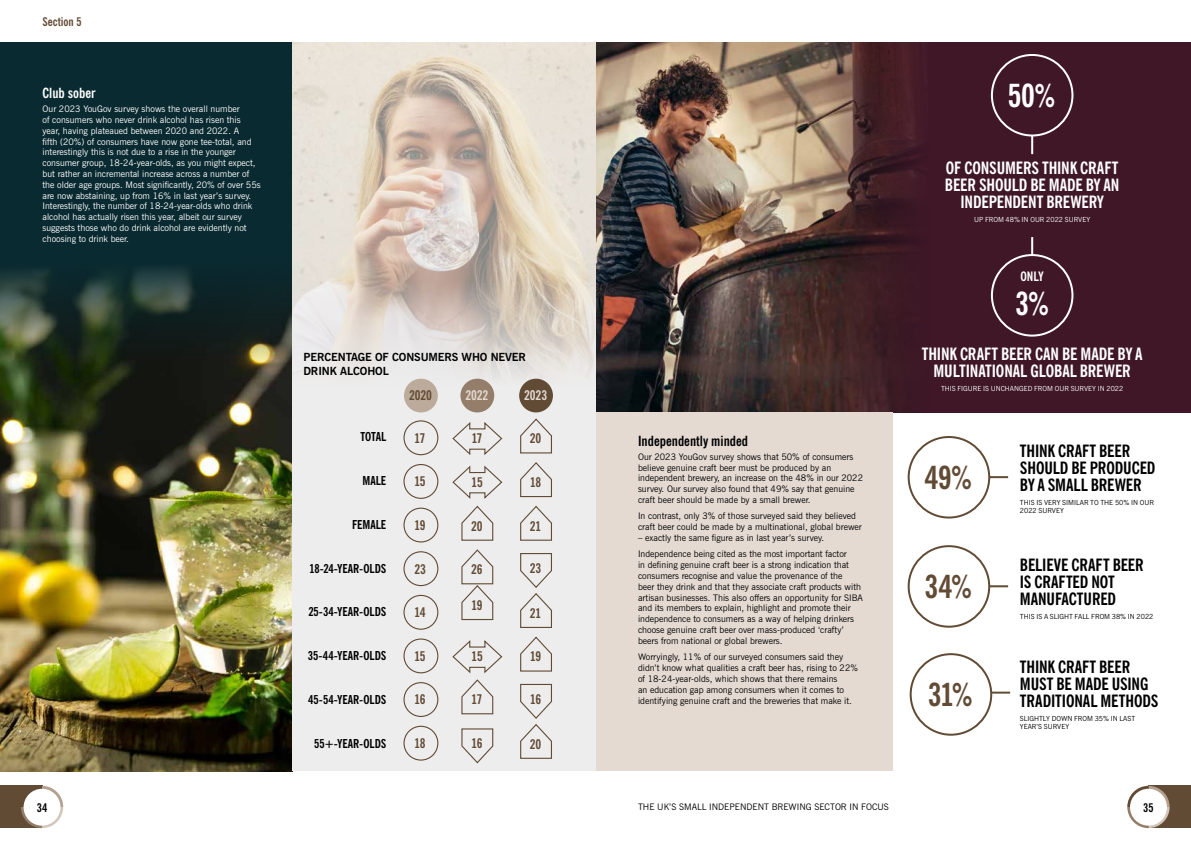
<style>
.page{position:relative;width:1191px;height:842px;background:#fff}
.page>*{position:absolute;margin:0;border:0;box-sizing:border-box;transform-origin:0 0}
.t1{font:700 condensed 32px "News Gothic BT";color:#624b35}
.t2{font:700 condensed 32px "News Gothic BT";color:#fff}
.t3{font:700 condensed 17px/17px "News Gothic BT";letter-spacing:-.005em;color:#000}
.t4{font:700 condensed 17px/17px "News Gothic BT";letter-spacing:-.01em;color:#fff;text-align:center}
.t5{font:700 condensed 14px "News Gothic BT";color:#000}
.t6{font:700 condensed 14px "News Gothic BT";color:#fff}
.t7{font:700 condensed 13.4px "News Gothic BT";letter-spacing:-.02em;color:#624b35}
.t8{font:700 condensed 13.4px "News Gothic BT";letter-spacing:-.005em;color:#e4dad2}
.t9{font:700 condensed 13px "News Gothic BT";color:#fff}
.t10{font:700 condensed 12.3px "News Gothic BT";letter-spacing:-.005em;color:#000}
.t11{font:700 condensed 12px "News Gothic BT";color:#624b35}
.t12{font:700 condensed 12px "News Gothic BT";color:#000}
.t13{font:700 11.2px/13.4px "News Gothic BT";letter-spacing:-.01em;color:#000}
.t14{font:9px/10.8px "News Gothic BT";color:#000}
.t15{font:9px/10.8px "News Gothic BT";color:#fff}
.t16{font:7px/8.4px "News Gothic BT";color:#000}
.t17{font:7px "News Gothic BT";color:#fff}
</style>
<div class="page">
<img style="left:595px;top:42px;width:217px;height:370px">
<div style="left:812px;top:42px;width:379px;height:370px;background:#3f1727"></div>
<div style="left:595px;top:412px;width:298px;height:359px;background:#e4dad2"></div>
<img style="left:0;top:378px;width:292px;height:393px">
<div style="left:292px;top:43px;width:303px;height:728px;background:#ededed"></div>
<div style="left:0;top:786px;width:42px;height:42px;background:#624b35"></div>
<div style="left:1149px;top:786px;width:42px;height:42px;background:#624b35"></div>
<svg style="left:21px;top:786px;width:42px;height:42px"></svg>
<div style="left:24px;top:789px;width:36px;height:37px;background:#fff;border-radius:50%"></div>
<svg style="left:1127px;top:786px;width:42px;height:42px"></svg>
<div style="left:1130px;top:789px;width:36px;height:37px;background:#fff;border-radius:50%"></div>
<div style="left:403px;top:726px;width:35px;height:35px;border:1px solid #624b35;border-radius:50%"></div>
<svg style="left:461px;top:728px;width:33px;height:36px"></svg>
<svg style="left:990px;top:585px;width:18px;height:2px"></svg>
<div style="left:907px;top:545px;width:83px;height:83px;border:2px solid #624b35;border-radius:50%"></div>
<svg style="left:992px;top:692px;width:18px;height:2px"></svg>
<div style="left:909px;top:653px;width:83px;height:83px;border:2px solid #624b35;border-radius:50%"></div>
<svg style="left:990px;top:476px;width:18px;height:2px"></svg>
<div style="left:907px;top:436px;width:83px;height:82px;border:2px solid #624b35;border-radius:50%"></div>
<div style="left:991px;top:54px;width:82px;height:82px;border:2px solid #fff;border-radius:50%"></div>
<svg style="left:1031px;top:136px;width:2px;height:18px"></svg>
<div style="left:991px;top:254px;width:82px;height:83px;border:2px solid #fff;border-radius:50%"></div>
<svg style="left:1031px;top:237px;width:2px;height:18px"></svg>
<img style="left:292px;top:43px;width:303px;height:364px">
<div style="left:404px;top:379px;width:34px;height:33px;background:#bcaa9a;border-radius:50%"></div>
<div style="left:460px;top:379px;width:34px;height:33px;background:#947e69;border-radius:50%"></div>
<div style="left:519px;top:379px;width:34px;height:33px;background:#624b35;border-radius:50%"></div>
<div style="left:403px;top:420px;width:35px;height:35px;border:1px solid #624b35;border-radius:50%"></div>
<div style="left:403px;top:464px;width:35px;height:35px;border:1px solid #624b35;border-radius:50%"></div>
<div style="left:403px;top:508px;width:35px;height:34px;border:1px solid #624b35;border-radius:50%"></div>
<div style="left:403px;top:551px;width:35px;height:35px;border:1px solid #624b35;border-radius:50%"></div>
<div style="left:403px;top:595px;width:35px;height:35px;border:1px solid #624b35;border-radius:50%"></div>
<div style="left:403px;top:638px;width:35px;height:35px;border:1px solid #624b35;border-radius:50%"></div>
<svg style="left:520px;top:636px;width:32px;height:36px"></svg>
<div style="left:403px;top:682px;width:35px;height:35px;border:1px solid #624b35;border-radius:50%"></div>
<svg style="left:452px;top:422px;width:51px;height:33px"></svg>
<svg style="left:520px;top:418px;width:32px;height:36px"></svg>
<svg style="left:520px;top:462px;width:32px;height:36px"></svg>
<svg style="left:520px;top:505px;width:32px;height:36px"></svg>
<svg style="left:452px;top:465px;width:51px;height:76px"></svg>
<svg style="left:461px;top:549px;width:33px;height:72px"></svg>
<svg style="left:520px;top:553px;width:32px;height:75px"></svg>
<svg style="left:452px;top:640px;width:51px;height:75px"></svg>
<svg style="left:520px;top:683px;width:32px;height:76px"></svg>
<svg style="left:0;top:43px;width:292px;height:335px;background:#122d2e"></svg>
<h3 class="t11" style="left:43px;top:14px;width:41px">Section 5</h3>
<h3 class="t6" style="left:43px;top:85px;width:55px">Club sober</h3>
<p class="t15" style="left:43px;top:103px;width:220px">Our 2023 YouGov survey shows the overall number<br>of consumers who never drink alcohol has risen this<br>year, having plateaued between 2020 and 2022. A<br>fifth (20%) of consumers have now gone tee-total, and interestingly this is not due to a rise in the younger consumer group, 18-24-year-olds, as you might expect, but rather an incremental increase across a number of the older age groups. Most significantly, 20% of over 55s are now abstaining, up from 16% in last year’s survey.<br>Interestingly, the number of 18-24-year-olds who drink alcohol has actually risen this year, albeit our survey suggests those who do drink alcohol are evidently not choosing to drink beer.</p>
<p class="t13" style="left:303px;top:350px;width:224px">PERCENTAGE OF CONSUMERS WHO NEVER<br>DRINK ALCOHOL</p>
<h3 class="t7" style="left:409px;top:387px;width:24px">2020</h3>
<h3 class="t8" style="left:465px;top:387px;width:24px">2022</h3>
<h3 class="t8" style="left:524px;top:387px;width:24px">2023</h3>
<h3 class="t10" style="left:360px;top:429px;width:27px">TOTAL</h3>
<h3 class="t10" style="left:362px;top:473px;width:25px">MALE</h3>
<h3 class="t10" style="left:352px;top:517px;width:36px">FEMALE</h3>
<h3 class="t10" style="left:309px;top:561px;width:78px">18-24-YEAR-OLDS</h3>
<h3 class="t10" style="left:308px;top:604px;width:79px">25-34-YEAR-OLDS</h3>
<h3 class="t10" style="left:308px;top:648px;width:80px">35-44-YEAR-OLDS</h3>
<h3 class="t10" style="left:308px;top:692px;width:80px">45-54-YEAR-OLDS</h3>
<h3 class="t10" style="left:314px;top:736px;width:74px">55+-YEAR-OLDS</h3>
<h3 class="t7" style="left:414px;top:430px;width:12px">17</h3>
<h3 class="t7" style="left:414px;top:473px;width:13px">15</h3>
<h3 class="t7" style="left:471px;top:474px;width:13px">15</h3>
<h3 class="t7" style="left:414px;top:517px;width:13px">19</h3>
<h3 class="t7" style="left:414px;top:560px;width:13px">23</h3>
<h3 class="t7" style="left:530px;top:560px;width:13px">23</h3>
<h3 class="t7" style="left:414px;top:604px;width:13px">14</h3>
<h3 class="t7" style="left:414px;top:648px;width:13px">15</h3>
<h3 class="t7" style="left:530px;top:648px;width:13px">19</h3>
<h3 class="t7" style="left:414px;top:691px;width:13px">16</h3>
<h3 class="t7" style="left:472px;top:430px;width:12px">17</h3>
<h3 class="t7" style="left:530px;top:430px;width:13px">20</h3>
<h3 class="t7" style="left:530px;top:474px;width:13px">18</h3>
<h3 class="t7" style="left:471px;top:517px;width:13px">20</h3>
<h3 class="t7" style="left:530px;top:517px;width:13px">21</h3>
<h3 class="t7" style="left:471px;top:561px;width:13px">26</h3>
<h3 class="t7" style="left:471px;top:597px;width:13px">19</h3>
<h3 class="t7" style="left:530px;top:605px;width:13px">21</h3>
<h3 class="t7" style="left:471px;top:648px;width:13px">15</h3>
<h3 class="t7" style="left:471px;top:691px;width:12px">17</h3>
<h3 class="t7" style="left:530px;top:691px;width:13px">16</h3>
<h3 class="t7" style="left:414px;top:735px;width:13px">18</h3>
<h3 class="t7" style="left:471px;top:735px;width:13px">16</h3>
<h3 class="t7" style="left:530px;top:736px;width:13px">20</h3>
<h3 class="t5" style="left:638px;top:432px;width:112px">Independently minded</h3>
<p class="t14" style="left:638px;top:451px;width:227px">Our 2023 YouGov survey shows that 50% of consumers believe genuine craft beer must be produced by an independent brewery, an increase on the 48% in our 2022 survey. Our survey also found that 49% say that genuine craft beer should be made by a small brewer.</p>
<p class="t14" style="left:638px;top:511px;width:225px">In contrast, only 3% of those surveyed said they believed craft beer could be made by a multinational, global brewer</p>
<p class="t14" style="left:638px;top:529px;width:210px;line-height:16.5px">– exactly the same figure as in last year’s survey.<br>Independence being cited as the most important factor</p>
<p class="t14" style="left:638px;top:560px;width:226px">in defining genuine craft beer is a strong indication that consumers recognise and value the provenance of the<br>beer they drink and that they associate craft products with artisan businesses. This also offers an opportunity for SIBA and its members to explain, highlight and promote their independence to consumers as a way of helping drinkers choose genuine craft beer over mass-produced ‘crafty’ beers from national or global brewers.</p>
<p class="t14" style="left:638px;top:652px;width:222px">Worryingly, 11% of our surveyed consumers said they didn’t know what qualities a craft beer has, rising to 22% of 18-24-year-olds, which shows that there remains<br>an education gap among consumers when it comes to identifying genuine craft and the breweries that make it.</p>
<h1 class="t2" style="left:1007px;top:76px;width:49px">50%</h1>
<h2 class="t4" style="left:945px;top:160px;width:176px">OF CONSUMERS THINK CRAFT<br>BEER SHOULD BE MADE BY AN<br>INDEPENDENT BREWERY</h2>
<p class="t17" style="left:974px;top:216px;width:118px">UP FROM 48% IN OUR 2022 SURVEY</p>
<h3 class="t9" style="left:1020px;top:268px;width:24px">ONLY</h3>
<h1 class="t2" style="left:1015px;top:284px;width:35px">3%</h1>
<h2 class="t4" style="left:921px;top:345px;width:222px">THINK CRAFT BEER CAN BE MADE BY A<br>MULTINATIONAL GLOBAL BREWER</h2>
<p class="t17" style="left:941px;top:384px;width:184px">THIS FIGURE IS UNCHANGED FROM OUR SURVEY IN 2022</p>
<h1 class="t1" style="left:924px;top:458px;width:49px">49%</h1>
<h1 class="t1" style="left:924px;top:567px;width:49px">34%</h1>
<h1 class="t1" style="left:927px;top:675px;width:46px">31%</h1>
<h2 class="t3" style="left:1020px;top:442px;width:137px">THINK CRAFT BEER<br>SHOULD BE PRODUCED<br>BY A SMALL BREWER</h2>
<p class="t16" style="left:1020px;top:498px;width:135px">THIS IS VERY SIMILAR TO THE 50% IN OUR<br>2022 SURVEY</p>
<h2 class="t3" style="left:1020px;top:556px;width:125px">BELIEVE CRAFT BEER<br>IS CRAFTED NOT<br>MANUFACTURED</h2>
<p class="t16" style="left:1020px;top:612px;width:135px">THIS IS A SLIGHT FALL FROM 38% IN 2022</p>
<h2 class="t3" style="left:1020px;top:658px;width:140px">THINK CRAFT BEER<br>MUST BE MADE USING<br>TRADITIONAL METHODS</h2>
<p class="t16" style="left:1020px;top:714px;width:117px">SLIGHTLY DOWN FROM 35% IN LAST<br>YEAR’S SURVEY</p>
<h3 class="t12" style="left:37px;top:800px;width:12px">34</h3>
<h3 class="t12" style="left:1143px;top:800px;width:12px">35</h3>
<p class="t14" style="left:638px;top:802px;width:252px">THE UK’S SMALL INDEPENDENT BREWING SECTOR IN FOCUS</p>
</div>
